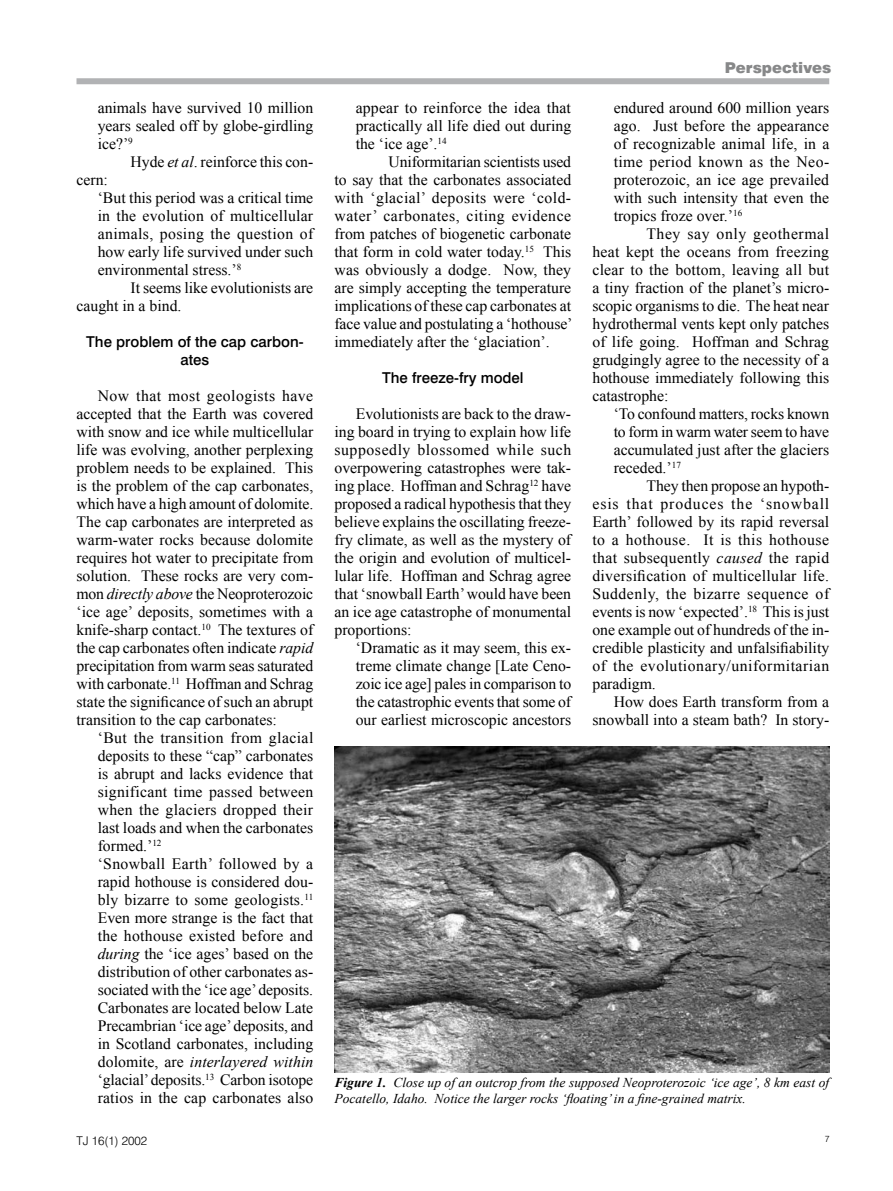
<style>
.page{position:relative;width:893px;height:1191px;background:#fff}
.page>*{position:absolute;margin:0;border:0;box-sizing:border-box;transform-origin:0 0}
.t1{font:15.75px/18px "Times New Roman";color:#000;text-align:justify}
.t2{font:500 15px/18px "Swiss 721 BT";color:#000;text-align:center}
.t3{font:900 15px "Swiss 721 BT";color:#878889}
.t4{font:italic 13.5px/16.2px "Times New Roman";color:#000}
.t5{font:300 12px "Swiss 721 BT";color:#000}
.s1{font-style:italic}
.s2{font-weight:700}
</style>
<div class="page">
<div style="left:76px;top:78px;width:753px;height:6px;background:#b1b2b4"></div>
<img style="left:335px;top:746px;width:494px;height:326px">
<p class="t1" style="left:98px;top:98px;width:217px">animals have survived 10 million years sealed off by globe-girdling ice?’<sup>9</sup></p>
<p class="t1" style="left:131px;top:152px;width:183px">Hyde <span class="s1">et al</span>. reinforce this con-</p>
<p class="t1" style="left:98px;top:170px;width:217px;text-align:left;text-indent:-21px">cern:<br>‘But this period was a critical time in the evolution of multicellular animals, posing the question of how early life survived under such environmental stress.’<sup>8</sup></p>
<p class="t1" style="left:76px;top:278px;width:238px;text-indent:54px">It seems like evolutionists are caught in a bind.</p>
<p class="t2" style="left:86px;top:333px;width:219px">The problem of the cap carbon&shy;ates</p>
<p class="t1" style="left:76px;top:386px;width:238px;text-indent:21px">Now that most geologists have accepted that the Earth was covered with snow and ice while multicellular life was evolving, another perplexing problem needs to be explained. This is the problem of the cap carbonates, which have a high amount of dolomite.<br>The cap carbonates are interpreted as warm-water rocks because dolomite requires hot water to precipitate from solution. These rocks are very com&shy;mon <span class="s1">directly above</span> the Neopro-terozoic ‘ice age’ deposits, sometimes with a knife-sharp contact.<sup>10</sup> The textures of the cap carbonates often indicate <span class="s1">rapid </span>precipitation from warm seas saturated with carbonate.<sup>11</sup> Hoffman and Schrag state the significance of such an abrupt tran-sition to the cap carbonates:</p>
<p class="t1" style="left:98px;top:728px;width:217px;text-align:left">‘But the transition from glacial deposits to these “cap” carbonates is abrupt and lacks evidence that significant time passed between when the glaciers dropped their last loads and when the carbonates formed.’<sup>12<br></sup>‘Snowball Earth’ followed by a rapid hothouse is considered dou&shy;bly bizarre to some geol-ogists.<sup>11<br></sup>Even more strange is the fact that the hothouse existed before and <span class="s1">during</span> the ‘ice ages’ based on the distribution of other carbonates as&shy;sociated with the ‘ice age’ deposits.<br>Carbonates are located below Late Precambrian ‘ice age’ deposits, and in Scotland carbonates, including dolomite, are <span class="s1">interlayered within </span>‘glacial’ deposits.<sup>13</sup> Carbon isotope ratios in the cap carbonates also</p>
<p class="t5" style="left:76px;top:1133px;width:72px">TJ 16(1) 2002</p>
<p class="t1" style="left:356px;top:98px;width:217px">appear to reinforce the idea that practically all life died out during the ‘ice age’.<sup>14</sup></p>
<p class="t1" style="left:334px;top:152px;width:239px;text-indent:54px">Uniformitarian scientists used to say that the carbonates associated with ‘glacial’ deposits were ‘cold&shy;water’ carbonates, citing evidence from patches of biogenetic carbonate that form in cold water today.<sup>15</sup> This was obviously a dodge. Now, they are simply accepting the temperature implications of these cap carbonates at face value and postulating a ‘hothouse’ immediately after the ‘glaciation’.</p>
<p class="t2" style="left:382px;top:369px;width:143px">The freeze-fry model</p>
<p class="t1" style="left:334px;top:404px;width:238px;text-indent:21px">Evolutionists are back to the draw&shy;ing board in trying to explain how life supposedly blossomed while such overpowering catastrophes were tak&shy;ing place. Hoffman and Schrag<sup>12</sup> have proposed a radical hypothesis that they believe explains the oscillating freeze&shy;fry climate, as well as the mystery of the origin and evolution of multicel&shy;lular life. Hoffman and Schrag agree that ‘snowball Earth’ would have been an ice age catastrophe of monumental proportions:</p>
<p class="t1" style="left:356px;top:638px;width:217px">‘Dramatic as it may seem, this ex&shy;treme climate change [Late Ceno&shy;zoic ice age] pales in com-parison to the catastrophic events that some of our earliest micro- scopic ancestors</p>
<p class="t3" style="left:725px;top:59px;width:108px">Perspectives</p>
<p class="t1" style="left:614px;top:98px;width:217px">endured around 600 million years ago. Just before the appearance of recog-nizable animal life, in a time period known as the Neo&shy;proterozoic, an ice age prevailed with such intensity that even the tropics froze over.’<sup>16</sup></p>
<p class="t1" style="left:592px;top:224px;width:238px;text-indent:54px">They say only geothermal heat kept the oceans from freezing clear to the bottom, leaving all but a tiny fraction of the planet’s micro&shy;scopic organisms to die. The heat near hydrothermal vents kept only patches of life going. Hoffman and Schrag grudgingly agree to the necessity of a hothouse immediately following this catastrophe:</p>
<p class="t1" style="left:614px;top:404px;width:217px">‘To confound matters, rocks known to form in warm water seem to have accumulated just after the glaciers receded.’<sup>17</sup></p>
<p class="t1" style="left:592px;top:476px;width:238px;text-indent:54px">They then propose an hypoth&shy;esis that produces the ‘snowball Earth’ followed by its rapid reversal to a hothouse. It is this hothouse that subsequently <span class="s1">caused</span> the rapid di-versification of multicellular life.<br>Suddenly, the bizarre sequence of events is now ‘expected’.<sup>18</sup> This is just one example out of hundreds of the in&shy;credible plasticity and unfalsi-fiability of the evolutionary/uni- formitarian paradigm.</p>
<p class="t1" style="left:592px;top:692px;width:238px;text-align:right">How does Earth transform from a snowball into a steam bath? In story-</p>
<p class="t4" style="left:334px;top:1074px;width:496px"><span class="s2">Figure 1.</span> Close up of an outcrop from the supposed Neoproterozoic ‘ice age’, 8 km east of<br>Pocatello, Idaho. Notice the larger rocks ‘floating’ in a fine-grained matrix.</p>
</div>
